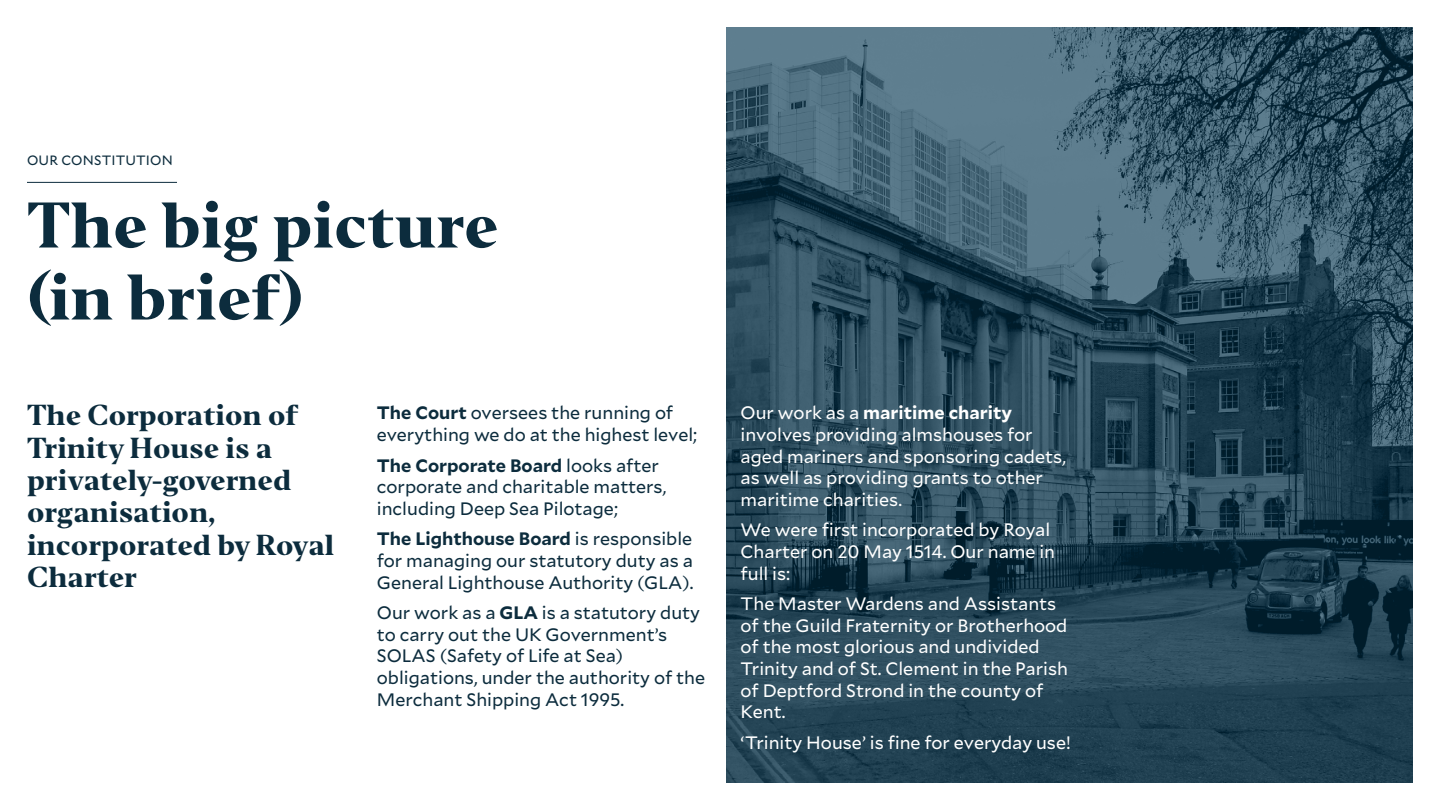
<style>
.page{position:relative;width:1440px;height:810px;background:#fff}
.page>*{position:absolute;margin:0;border:0;box-sizing:border-box;transform-origin:0 0}
.t1{font:800 60px/72px "Editor";color:#0c2c3d}
.t2{font:800 27px/32.4px "Editor";color:#0c2c3d}
.t3{font:18px/21.6px "Mallory";color:#fff}
.t4{font:18px/21.6px "Mallory";color:#0c2c3d}
.t5{font:13.5px "Mallory";letter-spacing:.01em;color:#0c2c3d}
.s1{font-weight:700}
</style>
<div class="page">
<svg style="left:727px;top:27px;width:686px;height:756px;background:#2e4e5f"></svg>
<hr style="left:27px;top:182px;width:150px;height:1px;background:#0c2c3d">
<p class="t5" style="left:27px;top:151px;width:147px">OUR CONSTITUTION</p>
<h1 class="t1" style="left:27px;top:190px;width:473px">The big picture (in brief)</h1>
<h2 class="t2" style="left:27px;top:400px;width:309px">The Corporation of<br>Trinity House is a privately-governed organisation, incorporated by Royal<br>Charter</h2>
<p class="t4" style="left:377px;top:401px;width:322px"><span class="s1">The Court</span> oversees the running of everything we do at the highest level;</p>
<p class="t4" style="left:377px;top:454px;width:291px"><span class="s1">The Corporate Board</span> looks after corporate and charitable matters, including Deep Sea Pilotage;</p>
<p class="t4" style="left:377px;top:527px;width:318px;text-align:justify"><span class="s1">The Lighthouse Board</span> is responsible for managing our statutory duty as a General Lighthouse Authority (GLA).</p>
<p class="t4" style="left:377px;top:601px;width:330px">Our work as a <span class="s1">GLA</span> is a statutory duty to carry out the UK Government’s<br>SOLAS (Safety of Life at Sea) obligations, under the authority of the<br>Merchant Shipping Act 1995.</p>
<p class="t3" style="left:741px;top:401px;width:327px">Our work as a <span class="s1">maritime charity </span>involves providing almshouses for aged mariners and sponsoring cadets, as well as providing grants to other maritime charities.</p>
<p class="t3" style="left:741px;top:518px;width:316px">We were first incorporated by Royal<br>Charter on 20 May 1514. Our name in full is:</p>
<p class="t3" style="left:741px;top:592px;width:329px">The Master Wardens and Assistants of the Guild Fraternity or Brotherhood of the most glorious and undivided<br>Trinity and of St. Clement in the Parish of Deptford Strond in the county of<br>Kent.</p>
<p class="t3" style="left:741px;top:731px;width:332px">‘Trinity House’ is fine for everyday use!</p>
</div>
